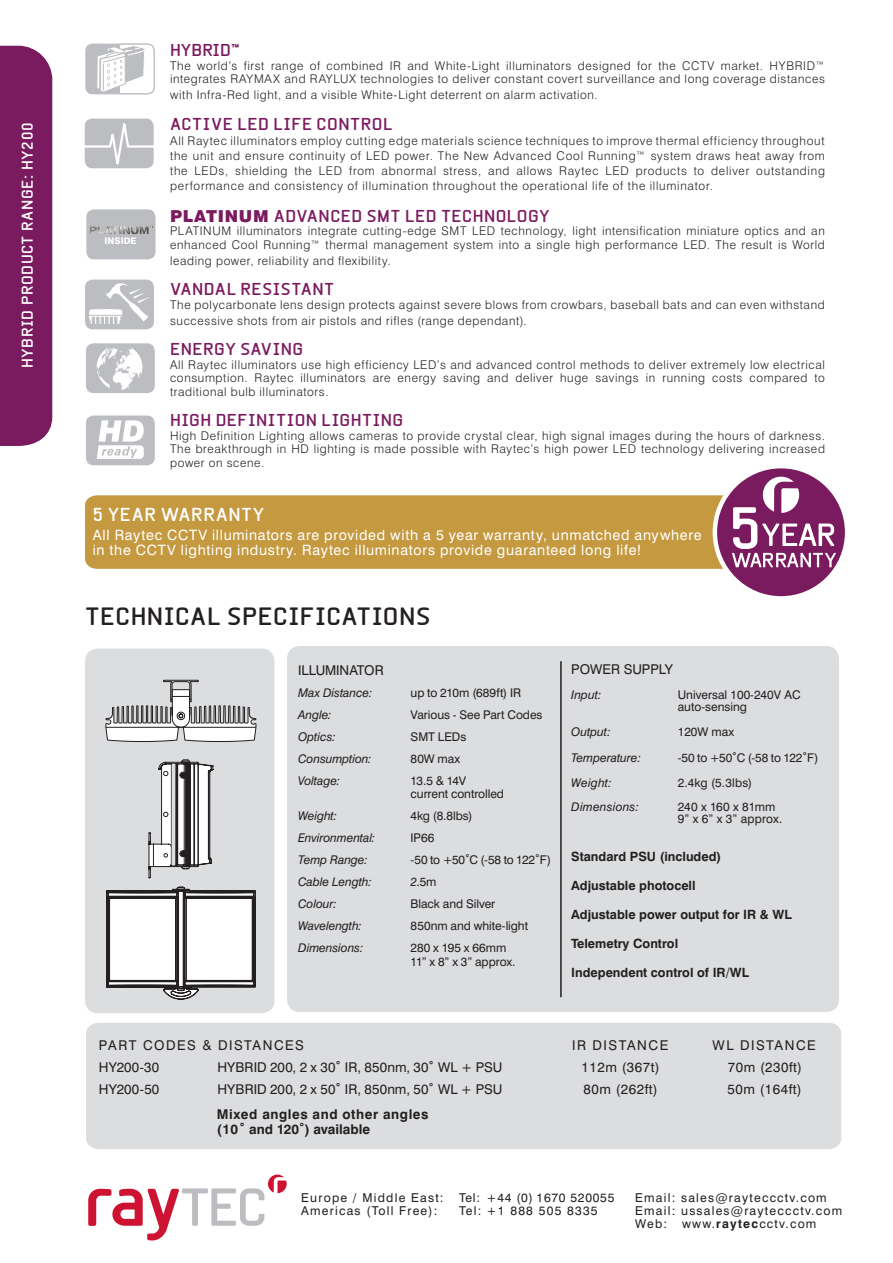
<style>
.page{position:relative;width:893px;height:1263px;background:#fff}
.page>*{position:absolute;margin:0;border:0;box-sizing:border-box;transform-origin:0 0}
.t1{font:700 24px "Beta Sans";letter-spacing:.02em;color:#231f20}
.t2{font:700 18px "Beta Sans";letter-spacing:.025em;color:#fff}
.t3{font:700 16.5px "Beta Sans";letter-spacing:.025em;color:#7b1b5f}
.t4{font:700 15px "Beta Sans";letter-spacing:.04em;color:#fff}
.t5{font:14.25px/15px "Swiss 721 BT";letter-spacing:.05em;color:#fff}
.t6{font:13.5px "Swiss 721 BT";letter-spacing:.02em;color:#231f20}
.t7{font:700 13.5px/15px "Swiss 721 BT";letter-spacing:.04em;color:#231f20}
.t8{font:13.5px "Swiss 721 BT";letter-spacing:.04em;color:#231f20}
.t9{font:13.5px "Swiss 721 BT";letter-spacing:.115em;color:#231f20}
.t10{font:13.5px "Swiss 721 BT";letter-spacing:-.01em;color:#231f20}
.t11{font:13.5px "Swiss 721 BT";color:#231f20}
.t12{font:13.5px "Swiss 721 BT";letter-spacing:.11em;color:#231f20}
.t13{font:700 12.75px "Swiss 721 BT";color:#231f20}
.t14{font:12.15px/13px "Swiss 721 BT";letter-spacing:.1em;color:#231f20}
.t15{font:12.15px "Swiss 721 BT";letter-spacing:.06em;color:#231f20}
.t16{font:300 12px/13.5px "Swiss 721 BT";letter-spacing:.055em;color:#231f20}
.t17{font:12px/13.5px "Swiss 721 BT";letter-spacing:-.005em;color:#231f20}
.t18{font:italic 12px "Swiss 721 BT";letter-spacing:-.005em;color:#231f20}
.t19{font:italic 12px "Swiss 721 BT";letter-spacing:.015em;color:#231f20}
.t20{font:800 9px "Swiss 721 BT";color:#fff}
.s1{font-family:"Swiss 721 BT";font-weight:900}
.s2{font-style:normal}
.s3{font-weight:700}
</style>
<div class="page">
<svg style="left:88px;top:1174px;width:199px;height:67px"></svg>
<div style="left:86px;top:1023px;width:755px;height:126px;background:#dcdddf"></div>
<div style="left:287px;top:646px;width:552px;height:366px;background:#dcdddf;border-radius:13px"></div>
<hr style="left:560px;top:661px;width:2px;height:336px;background:#231f20">
<div style="left:85px;top:648px;width:189px;height:365px;background:#dcdddf;border-radius:13px"></div>
<svg style="left:106px;top:887px;width:150px;height:112px;background:#cdcdcd"></svg>
<svg style="left:105px;top:648px;width:151px;height:230px"></svg>
<div style="left:0;top:46px;width:52px;height:400px;background:#7b1b5f"></div>
<hr style="left:172px;top:764px;width:3px;height:101px;background:#dcdddf">
<div style="left:86px;top:343px;width:69px;height:50px;background:#bcbdc0;border-radius:8px"></div>
<svg style="left:96px;top:348px;width:47px;height:42px"></svg>
<div style="left:86px;top:415px;width:69px;height:50px;background:#bcbdc0;border-radius:8px"></div>
<svg style="left:97px;top:420px;width:47px;height:39px"></svg>
<div style="left:85px;top:280px;width:69px;height:49px;background:#bcbdc0;border-radius:8px"></div>
<svg style="left:84px;top:43px;width:71px;height:282px"></svg>
<div style="left:86px;top:209px;width:70px;height:50px;background:#bcbdc0;border-radius:8px"></div>
<img style="left:111px;top:225px;width:43px;height:9px">
<div style="left:85px;top:495px;width:643px;height:74px;background:#c5993f"></div>
<div style="left:713px;top:464px;width:136px;height:137px;border:12px solid #fff;border-radius:50%"></div>
<div style="left:717px;top:468px;width:128px;height:128px;background:#7b1b5f;border-radius:50%"></div>
<svg style="left:732px;top:477px;width:104px;height:90px"></svg>
<p class="t4" style="left:19px;top:368px;width:247px;rotate:-90deg">HYBRID PRODUCT RANGE: HY200</p>
<p class="t20" style="left:105px;top:235px;width:34px">INSIDE</p>
<h3 class="t3" style="left:170px;top:41px;width:71px">HYBRID™</h3>
<p class="t16" style="left:170px;top:59px;width:656px">The world’s first range of combined IR and White-Light illuminators designed for the CCTV market. HYBRID™ integrates RAYMAX and RAYLUX technologies to deliver constant covert surveillance and long coverage distances</p>
<p class="t16" style="left:170px;top:88px;width:429px">with Infra-Red light, and a visible White-Light deterrent on alarm activation.</p>
<h3 class="t3" style="left:170px;top:114px;width:124px">ACTIVE LED LIFE</h3>
<h3 class="t3" style="left:317px;top:114px;width:23px">CONTROL</h3>
<p class="t16" style="left:170px;top:133px;width:656px;line-height:15px;text-align:justify">All Raytec illuminators employ cutting edge materials science techniques to improve thermal efficiency throughout the unit and ensure continuity of LED power. The New Advanced Cool Running™ system draws heat away from the LEDs, shielding the LED from abnormal stress, and allows Raytec LED products to deliver outstanding performance and consistency of illumination throughout the operational life of the illuminator.</p>
<h3 class="t3" style="left:170px;top:206px;width:381px"><span class="s1">PLATINUM</span> ADVANCED SMT LED TECHNOLOGY</h3>
<p class="t16" style="left:170px;top:224px;width:656px">PLATINUM illuminators integrate cutting-edge SMT LED technology, light intensification miniature optics and an enhanced Cool Running™ thermal management system into a single high performance LED. The result is World</p>
<p class="t16" style="left:170px;top:254px;width:222px">leading power, reliability and flexibility.</p>
<h3 class="t3" style="left:170px;top:280px;width:166px">VANDAL RESISTANT</h3>
<p class="t16" style="left:170px;top:297px;width:656px;line-height:15.8px">The polycarbonate lens design protects against severe blows from crowbars, baseball bats and can even withstand successive shots from air pistols and rifles (range dependant).</p>
<h3 class="t3" style="left:170px;top:340px;width:135px">ENERGY SAVING</h3>
<p class="t16" style="left:170px;top:358px;width:656px;text-align:justify">All Raytec illuminators use high efficiency LED’s and advanced control methods to deliver extremely low electrical consumption. Raytec illuminators are energy saving and deliver huge savings in running costs compared to traditional bulb illuminators.</p>
<h3 class="t3" style="left:170px;top:411px;width:235px">HIGH DEFINITION LIGHTING</h3>
<p class="t16" style="left:170px;top:429px;width:656px;text-align:justify">High Definition Lighting allows cameras to provide crystal clear, high signal images during the hours of darkness.<br>The breakthrough in HD lighting is made possible with Raytec’s high power LED technology delivering increased power on scene.</p>
<h2 class="t2" style="left:93px;top:504px;width:173px">5 YEAR WARRANTY</h2>
<p class="t5" style="left:93px;top:527px;width:610px">All Raytec CCTV illuminators are provided with a 5 year warranty, unmatched anywhere in the CCTV lighting industry. Raytec illuminators provide guaranteed long life!</p>
<h1 class="t1" style="left:85px;top:602px;width:347px">TECHNICAL SPECIFICATIONS</h1>
<p class="t10" style="left:298px;top:661px;width:87px">ILLUMINATOR</p>
<p class="t18" style="left:298px;top:685px;width:76px">Max Distance:</p>
<p class="t17" style="left:411px;top:685px;width:112px">up to 210m (689ft) IR</p>
<p class="t18" style="left:298px;top:707px;width:35px">Angle:</p>
<p class="t17" style="left:411px;top:707px;width:133px">Various - See Part Codes</p>
<p class="t18" style="left:298px;top:729px;width:39px">Optics:</p>
<p class="t17" style="left:411px;top:729px;width:57px">SMT LEDs</p>
<p class="t18" style="left:298px;top:751px;width:75px">Consumption:</p>
<p class="t17" style="left:411px;top:751px;width:51px">80W max</p>
<p class="t18" style="left:298px;top:773px;width:44px">Voltage:</p>
<p class="t17" style="left:411px;top:773px;width:95px">13.5 &amp; 14V current controlled</p>
<p class="t18" style="left:298px;top:808px;width:41px">Weight:</p>
<p class="t17" style="left:411px;top:809px;width:63px">4kg (8.8lbs)</p>
<p class="t18" style="left:298px;top:830px;width:79px">Environmental:</p>
<p class="t17" style="left:411px;top:831px;width:25px">IP66</p>
<p class="t18" style="left:298px;top:852px;width:71px">Temp Range:</p>
<p class="t17" style="left:411px;top:853px;width:142px">-50 to +50˚C (-58 to 122˚F)</p>
<p class="t18" style="left:298px;top:874px;width:75px">Cable Length:</p>
<p class="t18" style="left:411px;top:874px;width:27px">2.<span class="s2">5m</span></p>
<p class="t18" style="left:298px;top:896px;width:40px">Colour:</p>
<p class="t17" style="left:411px;top:897px;width:86px">Black and Silver</p>
<p class="t18" style="left:298px;top:918px;width:65px">Wavelength:</p>
<p class="t17" style="left:411px;top:919px;width:119px">850nm and white-light</p>
<p class="t18" style="left:298px;top:940px;width:67px">Dimensions:</p>
<p class="t17" style="left:411px;top:941px;width:106px">280 x 195 x 66mm<br>11” x 8” x 3” approx.</p>
<p class="t11" style="left:571px;top:661px;width:103px">POWER SUPPLY</p>
<p class="t18" style="left:571px;top:687px;width:32px">Input:</p>
<p class="t17" style="left:678px;top:688px;width:124px;line-height:12px">Universal 100-240V AC auto-sensing</p>
<p class="t18" style="left:571px;top:724px;width:41px">Output:</p>
<p class="t17" style="left:678px;top:724px;width:58px">120W max</p>
<p class="t18" style="left:571px;top:750px;width:71px">Temperature:</p>
<p class="t17" style="left:678px;top:751px;width:142px">-50 to +50˚C (-58 to 122˚F)</p>
<p class="t18" style="left:571px;top:775px;width:42px">Weight:</p>
<p class="t17" style="left:678px;top:775px;width:76px">2.4kg (5.3lbs)</p>
<p class="t19" style="left:571px;top:800px;width:69px">Dimensions:</p>
<p class="t17" style="left:678px;top:801px;width:106px;line-height:12px">240 x 160 x 81mm<br>9” x 6” x 3” approx.</p>
<p class="t13" style="left:571px;top:849px;width:152px">Standard PSU (included)</p>
<p class="t13" style="left:571px;top:878px;width:126px">Adjustable photocell</p>
<p class="t13" style="left:571px;top:907px;width:222px">Adjustable power output for IR &amp; WL</p>
<p class="t13" style="left:571px;top:936px;width:108px">Telemetry Control</p>
<p class="t13" style="left:571px;top:965px;width:179px">Independent control of IR/WL</p>
<p class="t9" style="left:99px;top:1036px;width:207px">PART CODES &amp; DISTANCES</p>
<p class="t12" style="left:572px;top:1036px;width:98px">IR DISTANCE</p>
<p class="t9" style="left:713px;top:1036px;width:105px">WL DISTANCE</p>
<p class="t6" style="left:99px;top:1058px;width:62px">HY200-30</p>
<p class="t6" style="left:217px;top:1058px;width:287px">HYBRID 200, 2 x 30˚ IR, 850nm, 30˚ WL + PSU</p>
<p class="t8" style="left:582px;top:1058px;width:80px">112m (367t)</p>
<p class="t8" style="left:728px;top:1058px;width:76px">70m (230ft)</p>
<p class="t6" style="left:99px;top:1080px;width:62px">HY200-50</p>
<p class="t6" style="left:217px;top:1080px;width:286px">HYBRID 200, 2 x 50˚ IR, 850nm, 50˚ WL + PSU</p>
<p class="t8" style="left:584px;top:1080px;width:76px">80m (262ft)</p>
<p class="t8" style="left:728px;top:1080px;width:76px">50m (164ft)</p>
<p class="t7" style="left:217px;top:1106px;width:213px">Mixed angles and other angles (10˚ and 120˚) available</p>
<p class="t14" style="left:301px;top:1191px;width:144px">Europe / Middle East:</p>
<p class="t15" style="left:459px;top:1190px;width:157px">Tel: +44 (0) 1670 520055</p>
<p class="t14" style="left:635px;top:1191px;width:193px">Email: sales@rayteccctv.com</p>
<p class="t14" style="left:301px;top:1204px;width:138px">Americas (Toll Free):</p>
<p class="t14" style="left:459px;top:1204px;width:140px">Tel: +1 888 505 8335</p>
<p class="t14" style="left:635px;top:1204px;width:209px">Email: ussales@rayteccctv.com<br>Web: www.<span class="s3">raytec</span>cctv.com</p>
</div>
